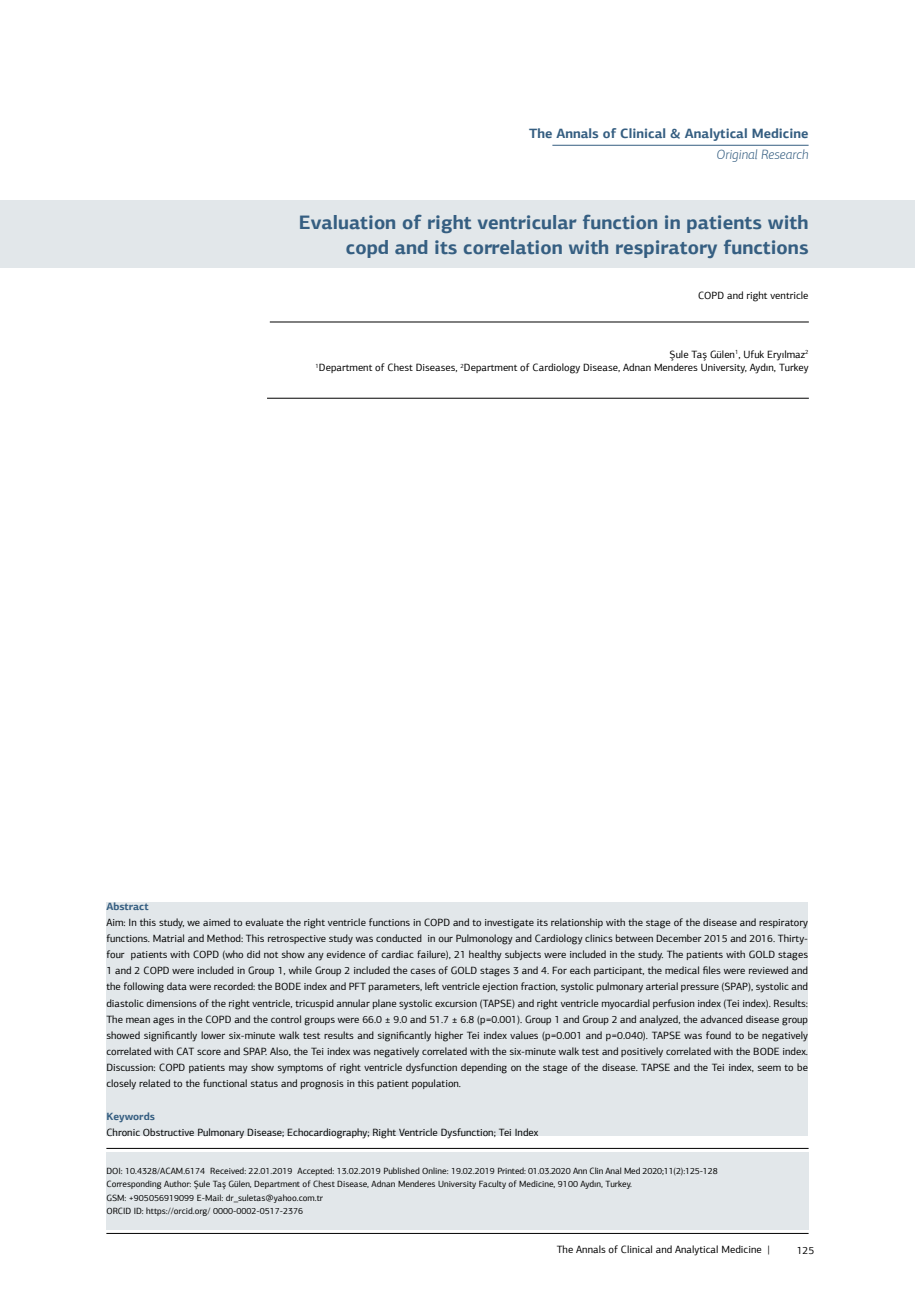
<style>
.page{position:relative;width:915px;height:1306px;background:#fff}
.page>*{position:absolute;margin:0;border:0;box-sizing:border-box;transform-origin:0 0}
.t1{font:700 19.5px/25.5px "PF Agora Sans Pro";color:#355e81;text-align:right}
.t2{font:700 13.5px "PF Agora Sans Pro";color:#355e81}
.t3{font:italic 300 13.5px "PF Agora Sans Pro";color:#355e81}
.t4{font:10.5px/16.2px "PF Agora Sans Pro";color:#000;text-align:right}
.t5{font:700 10.5px "PF Agora Sans Pro";color:#355e81}
.t6{font:9px/13.5px "PF Agora Sans Pro";color:#000}
</style>
<div class="page">
<hr style="left:106px;top:1233px;width:702px;height:1px;background:#000">
<div style="left:0;top:200px;width:914px;height:68px;background:#e2e7ea"></div>
<hr style="left:106px;top:1148px;width:702px;height:1px;background:#000">
<hr style="left:270px;top:322px;width:538px;height:1px;background:#000">
<hr style="left:267px;top:398px;width:541px;height:1px;background:#000">
<hr style="left:552px;top:145px;width:256px;height:1px;background:#355e81">
<div style="left:106px;top:1151px;width:702px;height:78px;background:#e2e7ea"></div>
<div style="left:106px;top:901px;width:701px;height:234px;background:#e2e7ea"></div>
<p class="t2" style="left:529px;top:125px;width:281px">The Annals of Clinical &amp; Analytical Medicine</p>
<p class="t3" style="left:716px;top:146px;width:94px">Original Research</p>
<h1 class="t1" style="left:299px;top:209px;width:511px">Evaluation of right ventricular function in patients with copd and its correlation with respiratory functions</h1>
<p class="t4" style="left:697px;top:287px;width:112px">COPD and right ventricle</p>
<p class="t4" style="left:315px;top:347px;width:494px;line-height:13.5px">Şule Taş Gülen<sup>1</sup>, Ufuk Eryılmaz<sup>2<br>1</sup>Department of Chest Diseases, <sup>2</sup>Department of Cardiology Disease, Adnan Menderes University, Aydın, Turkey</p>
<p class="t5" style="left:106px;top:899px;width:44px">Abstract</p>
<p class="t4" style="left:106px;top:914px;width:703px;text-align:justify">Aim: In this study, we aimed to evaluate the right ventricle functions in COPD and to investigate its relationship with the stage of the disease and respiratory functions. Matrial and Method: This retrospective study was conducted in our Pulmonology and Cardiology clinics between December 2015 and 2016. Thirty&shy;four patients with COPD (who did not show any evidence of cardiac failure), 21 healthy subjects were included in the study. The patients with GOLD stages 1 and 2 COPD were included in Group 1, while Group 2 included the cases of GOLD stages 3 and 4. For each participant, the medical files were reviewed and the following data were recorded: the BODE index and PFT parameters, left ventricle ejection fraction, systolic pulmonary arterial pressure (SPAP), systolic and diastolic dimensions of the right ventricle, tricuspid annular plane systolic excursion (TAPSE) and right ventricle myocardial perfusion index (Tei index). Results:<br>The mean ages in the COPD and the control groups were 66.0 ± 9.0 and 51.7 ± 6.8 (p=0.001). Group 1 and Group 2 and analyzed, the advanced disease group showed significantly lower six-minute walk test results and significantly higher Tei index values (p=0.001 and p=0.040). TAPSE was found to be negatively correlated with CAT score and SPAP. Also, the Tei index was negatively correlated with the six-minute walk test and positively correlated with the BODE index.<br>Discussion: COPD patients may show symptoms of right ventricle dysfunction depending on the stage of the disease. TAPSE and the Tei index, seem to be closely related to the functional status and prognosis in this patient population.</p>
<p class="t5" style="left:106px;top:1109px;width:50px">Keywords</p>
<p class="t4" style="left:106px;top:1124px;width:433px">Chronic Obstructive Pulmonary Disease; Echocardiography; Right Ventricle Dysfunction; Tei Index</p>
<p class="t6" style="left:106px;top:1164px;width:612px">DOI: 10.4328/ACAM.6174 Received: 22.01.2019 Accepted: 13.02.2019 Published Online: 19.02.2019 Printed: 01.03.2020 Ann Clin Anal Med 2020;11(2):125-128<br>Corresponding Author: Şule Taş Gülen, Department of Chest Disease, Adnan Menderes University Faculty of Medicine, 9100 Aydın, Turkey.<br>GSM: +905056919099 E-Mail: dr_suletas@yahoo.com.tr<br>ORCID ID: https://orcid.org/ 0000-0002-0517-2376</p>
<p class="t4" style="left:556px;top:1241px;width:215px">The Annals of Clinical and Analytical Medicine |</p>
<p class="t4" style="left:796px;top:1242px;width:19px">125</p>
</div>
